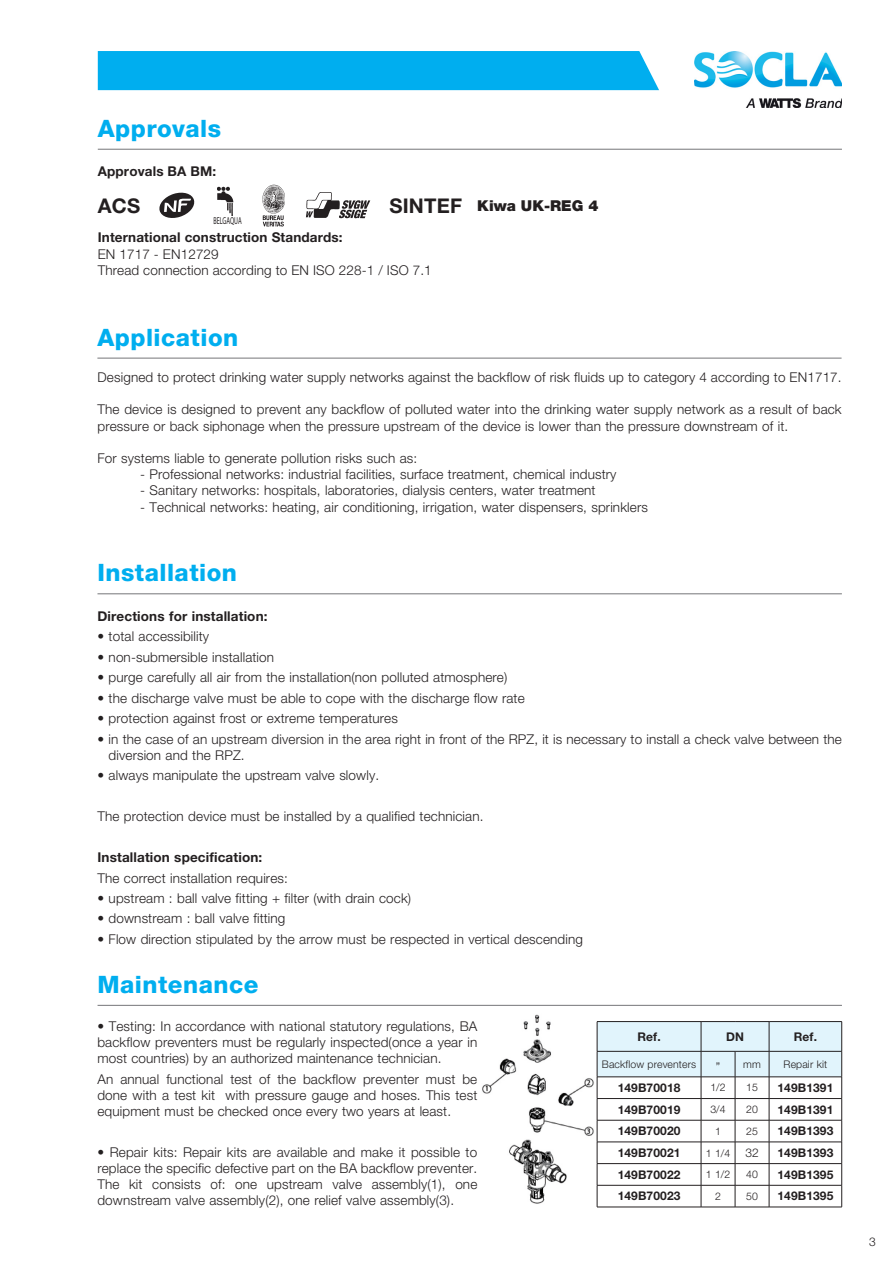
<style>
.page{position:relative;width:893px;height:1263px;background:#fff}
.page>*{position:absolute;margin:0;border:0;box-sizing:border-box;transform-origin:0 0}
.Normale{font:800 24px "Helvetica Neue LT Std";letter-spacing:.02em;color:#00aeef}
.t1{font:700 20.25px "Helvetica Neue LT Std";letter-spacing:.01em;color:#231f20}
.t2{font:900 15px "Helvetica Neue LT Std";color:#231f20}
.Normale-2{font:300 13.5px/16.2px "Helvetica Neue LT Std";letter-spacing:.01em;color:#231f20;text-align:justify}
.Normale-3{font:700 13.5px "Helvetica Neue LT Std";letter-spacing:.01em;color:#231f20}
.Normal_e{font:700 12px "Helvetica Neue LT Std";letter-spacing:.01em;color:#231f20}
.Normal_e-2{font:300 12px "Helvetica Neue LT Std";color:#231f20}
.Normal_e-3{font:300 10.5px "Helvetica Neue LT Std";letter-spacing:.01em;color:#231f20}
.t3{font:10.05px "Myriad Pro";color:#231f20;scale:.6 1}
</style>
<div class="page">
<div style="left:98px;top:51px;width:561px;height:39px;background:#00aeef"></div>
<img style="left:695px;top:52px;width:147px;height:55px">
<hr style="left:98px;top:149px;width:744px;height:1px;background:#757679">
<svg style="left:159px;top:193px;width:35px;height:25px"></svg>
<img style="left:217px;top:187px;width:16px;height:29px">
<img style="left:306px;top:192px;width:64px;height:26px">
<img style="left:263px;top:185px;width:22px;height:41px">
<hr style="left:97px;top:593px;width:745px;height:1px;background:#757679">
<hr style="left:97px;top:358px;width:745px;height:1px;background:#757679">
<hr style="left:98px;top:1005px;width:744px;height:1px;background:#757679">
<hr style="left:701px;top:1207px;width:34px;height:1px;background:#231f20">
<hr style="left:735px;top:1207px;width:34px;height:1px;background:#231f20">
<svg style="left:597px;top:1021px;width:245px;height:186px"></svg>
<hr style="left:597px;top:1207px;width:104px;height:1px;background:#231f20">
<hr style="left:769px;top:1207px;width:73px;height:1px;background:#231f20">
<img style="left:482px;top:1014px;width:112px;height:190px">
<p class="Normale" style="left:98px;top:114px;width:125px">Approvals</p>
<p class="Normale-3" style="left:98px;top:163px;width:120px">Approvals BA BM:</p>
<p class="t1" style="left:98px;top:193px;width:44px">ACS</p>
<p class="t1" style="left:389px;top:193px;width:74px">SINTEF</p>
<p class="t3" style="left:213px;top:214px;width:49px">BELGAQUA</p>
<p class="Normale-3" style="left:98px;top:229px;width:246px">International construction Standards:</p>
<p class="Normale-2" style="left:98px;top:246px;width:122px">EN 1717 - EN12729</p>
<p class="Normale-2" style="left:98px;top:262px;width:335px">Thread connection according to EN ISO 228-1 / ISO 7.1</p>
<p class="t2" style="left:477px;top:196px;width:123px">Kiwa UK-REG 4</p>
<p class="Normale" style="left:97px;top:323px;width:142px">Application</p>
<p class="Normale-2" style="left:98px;top:369px;width:746px">Designed to protect drinking water supply networks against the backflow of risk fluids up to category 4 according to EN1717.</p>
<p class="Normale-2" style="left:98px;top:401px;width:746px">The device is designed to prevent any backflow of polluted water into the drinking water supply network as a result of back pressure or back siphonage when the pressure upstream of the device is lower than the pressure downstream of it.</p>
<p class="Normale-2" style="left:98px;top:450px;width:321px">For systems liable to generate pollution risks such as:</p>
<p class="Normale-2" style="left:140px;top:466px;width:478px">- Professional networks: industrial facilities, surface treatment, chemical industry</p>
<p class="Normale-2" style="left:140px;top:482px;width:457px">- Sanitary networks: hospitals, laboratories, dialysis centers, water treatment</p>
<p class="Normale-2" style="left:140px;top:498px;width:509px">- Technical networks: heating, air conditioning, irrigation, water dispensers, sprinklers</p>
<p class="Normale" style="left:97px;top:558px;width:141px">Installation</p>
<p class="Normale-3" style="left:97px;top:608px;width:172px">Directions for installation:</p>
<p class="Normale-2" style="left:97px;top:628px;width:113px">• total accessibility</p>
<p class="Normale-2" style="left:97px;top:648px;width:178px">• non-submersible installation</p>
<p class="Normale-2" style="left:97px;top:669px;width:411px">• purge carefully all air from the installation(non polluted atmosphere)</p>
<p class="Normale-2" style="left:97px;top:689px;width:429px">• the discharge valve must be able to cope with the discharge flow rate</p>
<p class="Normale-2" style="left:97px;top:710px;width:302px">• protection against frost or extreme temperatures</p>
<p class="Normale-2" style="left:109px;top:730px;width:735px;text-indent:-11px">• in the case of an upstream diversion in the area right in front of the RPZ, it is necessary to install a check valve between the diversion and the RPZ.</p>
<p class="Normale-2" style="left:97px;top:767px;width:283px">• always manipulate the upstream valve slowly.</p>
<p class="Normale-2" style="left:97px;top:808px;width:388px">The protection device must be installed by a qualified technician.</p>
<p class="Normale-3" style="left:97px;top:849px;width:166px">Installation specification:</p>
<p class="Normale-2" style="left:97px;top:869px;width:192px">The correct installation requires:</p>
<p class="Normale-2" style="left:97px;top:890px;width:315px">• upstream : ball valve fitting + filter (with drain cock)</p>
<p class="Normale-2" style="left:97px;top:910px;width:189px">• downstream : ball valve fitting</p>
<p class="Normale-2" style="left:97px;top:931px;width:487px">• Flow direction stipulated by the arrow must be respected in vertical descending</p>
<p class="Normale" style="left:98px;top:970px;width:162px">Maintenance</p>
<p class="Normale-2" style="left:97px;top:1017px;width:381px">• Testing: In accordance with national statutory regulations, BA backflow preventers must be regularly inspected(once a year in most countries) by an authorized maintenance technician.</p>
<p class="Normale-2" style="left:97px;top:1070px;width:381px">An annual functional test of the backflow preventer must be done with a test kit with pressure gauge and hoses. This test equipment must be checked once every two years at least.</p>
<p class="Normale-2" style="left:97px;top:1144px;width:381px">• Repair kits: Repair kits are available and make it possible to replace the specific defective part on the BA backflow preventer.<br>The kit consists of: one upstream valve assembly(1), one downstream valve assembly(2), one relief valve assembly(3).</p>
<p class="Normal_e" style="left:637px;top:1029px;width:25px">Ref.</p>
<p class="Normal_e" style="left:726px;top:1029px;width:19px">DN</p>
<p class="Normal_e" style="left:794px;top:1029px;width:25px">Ref.</p>
<p class="Normal_e-3" style="left:602px;top:1058px;width:96px">Backflow preventers</p>
<p class="Normal_e-2" style="left:716px;top:1060px;width:6px">”</p>
<p class="Normal_e-3" style="left:743px;top:1058px;width:19px">mm</p>
<p class="Normal_e-3" style="left:784px;top:1058px;width:45px">Repair kit</p>
<p class="Normal_e" style="left:618px;top:1080px;width:64px">149B70018</p>
<p class="Normal_e-3" style="left:710px;top:1081px;width:17px">1/2</p>
<p class="Normal_e-3" style="left:746px;top:1081px;width:13px">15</p>
<p class="Normal_e" style="left:777px;top:1080px;width:57px">149B1391</p>
<p class="Normal_e" style="left:618px;top:1102px;width:64px">149B70019</p>
<p class="Normal_e-3" style="left:710px;top:1103px;width:17px">3/4</p>
<p class="Normal_e-3" style="left:746px;top:1103px;width:13px">20</p>
<p class="Normal_e" style="left:777px;top:1102px;width:57px">149B1391</p>
<p class="Normal_e" style="left:618px;top:1124px;width:64px">149B70020</p>
<p class="Normal_e-3" style="left:715px;top:1125px;width:7px">1</p>
<p class="Normal_e-3" style="left:746px;top:1125px;width:13px">25</p>
<p class="Normal_e" style="left:777px;top:1124px;width:57px">149B1393</p>
<p class="Normal_e" style="left:618px;top:1145px;width:64px">149B70021</p>
<p class="Normal_e-3" style="left:706px;top:1146px;width:26px">1 1/4</p>
<p class="Normal_e-2" style="left:745px;top:1145px;width:15px">32</p>
<p class="Normal_e" style="left:777px;top:1145px;width:57px">149B1393</p>
<p class="Normal_e" style="left:618px;top:1167px;width:64px">149B70022</p>
<p class="Normal_e-3" style="left:706px;top:1168px;width:26px">1 1/2</p>
<p class="Normal_e-3" style="left:746px;top:1168px;width:13px">40</p>
<p class="Normal_e" style="left:777px;top:1167px;width:57px">149B1395</p>
<p class="Normal_e" style="left:618px;top:1189px;width:64px">149B70023</p>
<p class="Normal_e-3" style="left:715px;top:1190px;width:7px">2</p>
<p class="Normal_e-3" style="left:746px;top:1190px;width:13px">50</p>
<p class="Normal_e" style="left:777px;top:1189px;width:57px">149B1395</p>
<p class="Normal_e-2" style="left:869px;top:1234px;width:8px">3</p>
</div>
